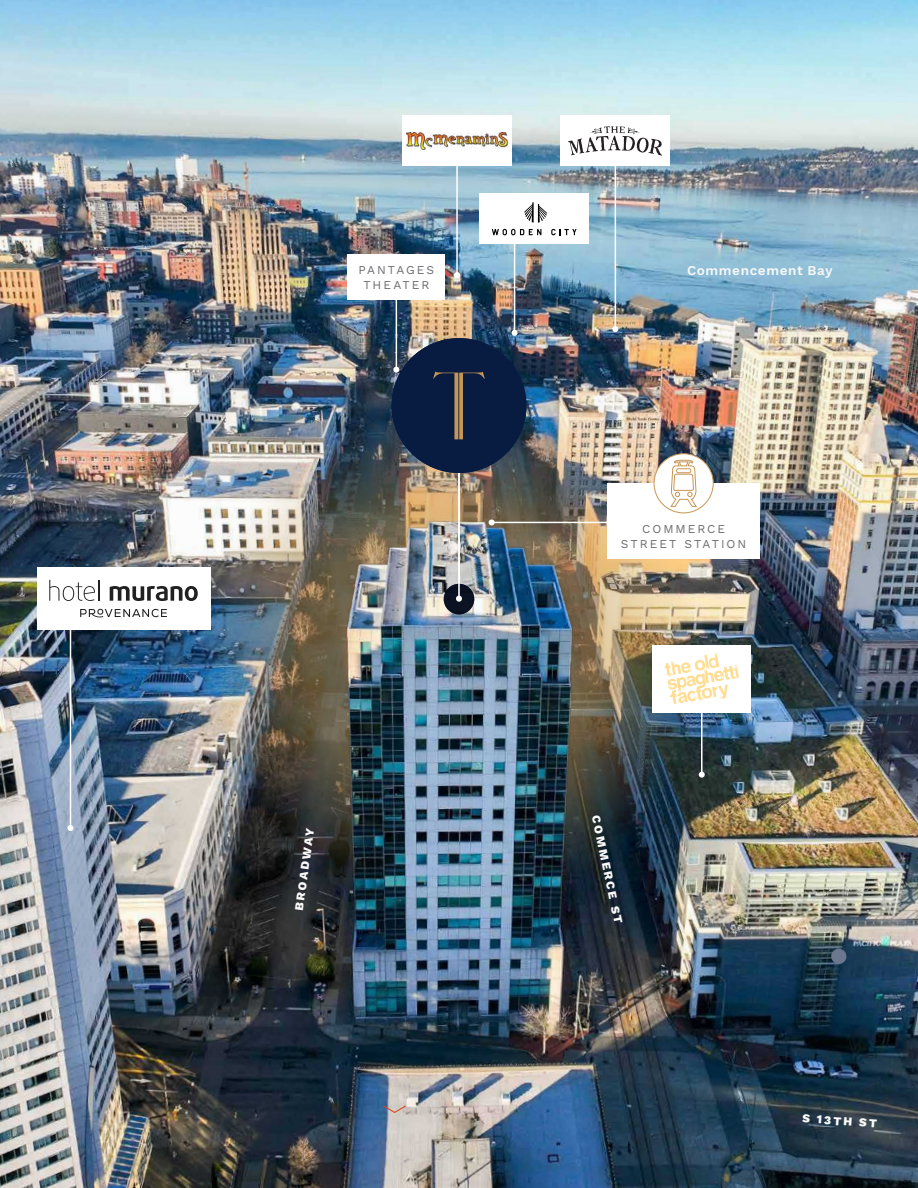
<style>
.page{position:relative;width:918px;height:1188px;background:#fff}
.page>*{position:absolute;margin:0;border:0;box-sizing:border-box;transform-origin:0 0}
.Water_TT{font:600 13.5px "Work Sans";letter-spacing:.045em;color:#f7f7f7}
.Stat_Descriptor_TT{font:12px/15px "Work Sans";letter-spacing:.165em;color:#6c6d70;text-align:center}
.Roads_-_Aerial_TT{font:800 12px "Work Sans";color:#fafafa}
</style>
<div class="page">
<img style="left:0;top:0;width:918px;height:1188px">
<img style="left:201px;top:409px;width:502px;height:502px;border-radius:50%">
<hr style="left:70px;top:620px;width:1px;height:208px;background:#fff">
<svg style="left:68px;top:825px;width:6px;height:6px"></svg>
<div style="left:37px;top:568px;width:173px;height:62px;background:#fff"></div>
<svg style="left:49px;top:580px;width:50px;height:21px"></svg>
<svg style="left:110px;top:586px;width:88px;height:15px"></svg>
<svg style="left:80px;top:609px;width:87px;height:9px"></svg>
<div style="left:444px;top:584px;width:30px;height:30px;background:#0b1222;border-radius:50%"></div>
<hr style="left:458px;top:448px;width:2px;height:151px;background:#fff">
<svg style="left:456px;top:596px;width:6px;height:6px"></svg>
<div style="left:392px;top:338px;width:134px;height:135px;background:#081c42;border-radius:50%"></div>
<svg style="left:433px;top:372px;width:52px;height:67px"></svg>
<div style="left:831px;top:949px;width:15px;height:15px;background:#6b778e;border-radius:50%"></div>
<hr style="left:615px;top:160px;width:1px;height:169px;background:#fff">
<svg style="left:612px;top:326px;width:6px;height:6px"></svg>
<div style="left:561px;top:116px;width:109px;height:50px;background:#fff"></div>
<svg style="left:568px;top:126px;width:94px;height:30px"></svg>
<hr style="left:701px;top:674px;width:2px;height:101px;background:#fff">
<svg style="left:699px;top:772px;width:6px;height:6px"></svg>
<hr style="left:456px;top:160px;width:2px;height:115px;background:#fff">
<svg style="left:454px;top:272px;width:6px;height:6px"></svg>
<hr style="left:396px;top:269px;width:1px;height:101px;background:#fff">
<svg style="left:393px;top:367px;width:6px;height:6px"></svg>
<svg style="left:382px;top:1104px;width:25px;height:10px"></svg>
<div style="left:402px;top:116px;width:110px;height:50px;background:#fff"></div>
<img style="left:406px;top:132px;width:102px;height:18px">
<div style="left:348px;top:254px;width:97px;height:45px;background:#fff"></div>
<div style="left:653px;top:645px;width:98px;height:67px;background:#fff"></div>
<svg style="left:665px;top:653px;width:74px;height:51px"></svg>
<hr style="left:514px;top:241px;width:1px;height:92px;background:#fff">
<svg style="left:512px;top:330px;width:6px;height:6px"></svg>
<div style="left:480px;top:193px;width:109px;height:51px;background:#fff"></div>
<svg style="left:524px;top:202px;width:23px;height:21px"></svg>
<svg style="left:492px;top:229px;width:49px;height:6px"></svg>
<svg style="left:551px;top:229px;width:26px;height:6px"></svg>
<div style="left:607px;top:483px;width:153px;height:76px;background:#fff"></div>
<div style="left:654px;top:454px;width:59px;height:59px;background:#fff;border-radius:50%"></div>
<svg style="left:670px;top:454px;width:27px;height:59px"></svg>
<div style="left:654px;top:453px;width:60px;height:60px;border:1px solid #c79654;border-radius:50%"></div>
<hr style="left:492px;top:522px;width:125px;height:1px;background:#fff">
<svg style="left:489px;top:519px;width:6px;height:6px"></svg>
<p class="Stat_Descriptor_TT" style="left:358px;top:262px;width:77px">PANTAGES</p>
<p class="Water_TT" style="left:687px;top:262px;width:147px">Commencement Bay</p>
<p class="Stat_Descriptor_TT" style="left:363px;top:277px;width:67px">THEATER</p>
<p class="Stat_Descriptor_TT" style="left:621px;top:522px;width:127px">COMMERCE<br>STREET STATION</p>
<p class="Roads_-_Aerial_TT" style="left:292px;top:910px;width:85px;rotate:-82deg">BROADWAY</p>
<p class="Roads_-_Aerial_TT" style="left:603px;top:814px;width:112px;rotate:78deg">COMMERCE ST</p>
<p class="Roads_-_Aerial_TT" style="left:803px;top:1111px;width:76px;rotate:4deg">S 13TH ST</p>
</div>
